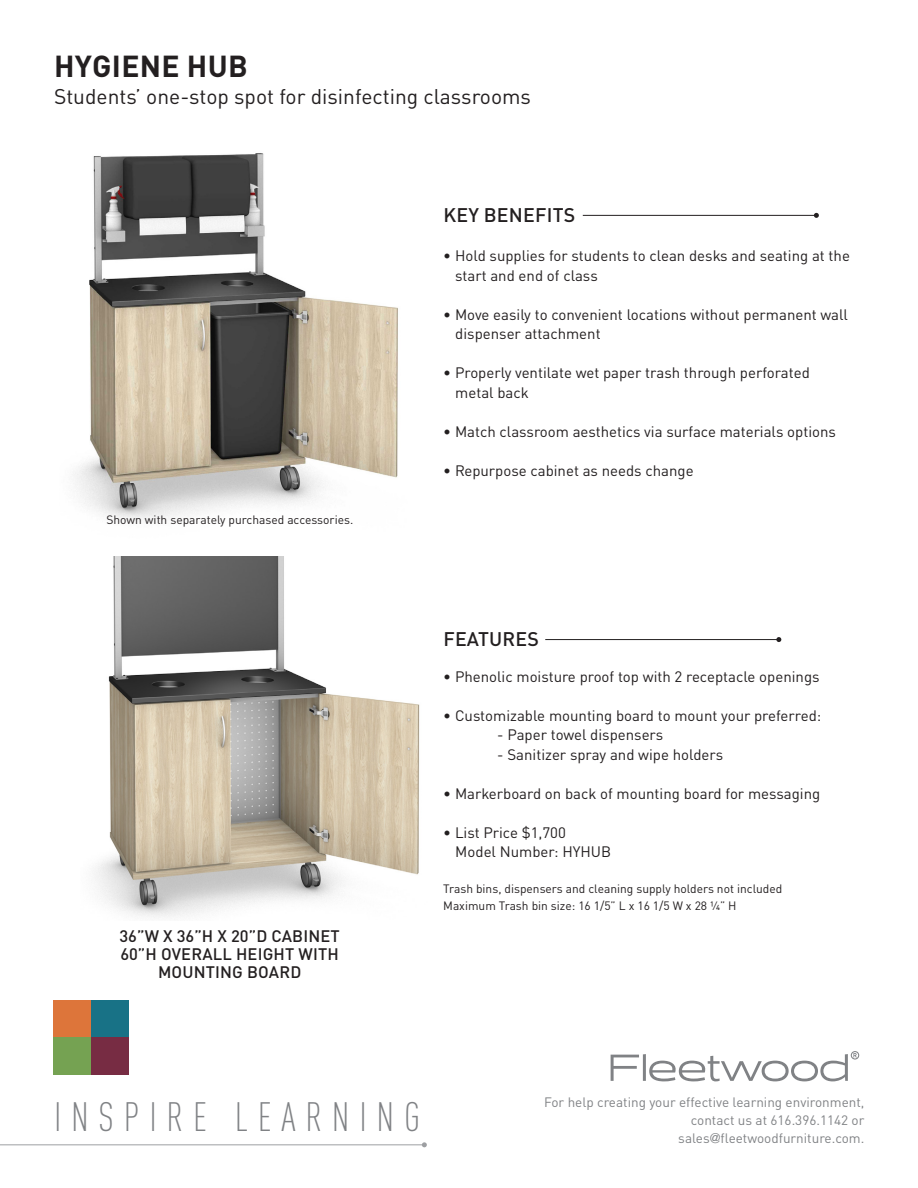
<style>
.page{position:relative;width:918px;height:1188px;background:#fff}
.page>*{position:absolute;margin:0;border:0;box-sizing:border-box;transform-origin:0 0}
.t1{font:300 condensed 40.5px "DINOT";letter-spacing:.24em;color:#808285}
.t2{font:700 30px "DIN Pro";letter-spacing:.01em;color:#231f20}
.t3{font:21px "DIN Pro";color:#231f20}
.t4{font:500 19.5px "DIN Pro";letter-spacing:.01em;color:#231f20}
.t5{font:500 16.5px "DIN Pro";letter-spacing:.01em;color:#231f20}
.t6{font:15px/19.5px "DIN Pro";color:#231f20}
.t7{font:13.5px/18px "DIN Pro";color:#808285;text-align:right}
.t8{font:12px "DIN Pro";color:#231f20}
.s1{font-family:"Helvetica";font-weight:300}
</style>
<div class="page">
<img style="left:94px;top:556px;width:326px;height:362px">
<div style="left:54px;top:1000px;width:37px;height:38px;background:#dd753a"></div>
<div style="left:54px;top:1038px;width:37px;height:37px;background:#75a252"></div>
<div style="left:91px;top:1000px;width:37px;height:38px;background:#187286"></div>
<div style="left:91px;top:1038px;width:37px;height:37px;background:#772c43"></div>
<hr style="left:0;top:1145px;width:424px;height:1px;background:#9d9fa2">
<svg style="left:422px;top:1142px;width:5px;height:5px"></svg>
<img style="left:74px;top:153px;width:324px;height:368px">
<hr style="left:545px;top:639px;width:234px;height:1px;background:#231f20">
<svg style="left:776px;top:637px;width:5px;height:5px"></svg>
<hr style="left:583px;top:215px;width:233px;height:1px;background:#231f20">
<svg style="left:814px;top:213px;width:5px;height:5px"></svg>
<svg style="left:611px;top:1055px;width:28px;height:26px"></svg>
<hr style="left:643px;top:1054px;width:3px;height:27px;background:#808285">
<svg style="left:649px;top:1051px;width:210px;height:30px"></svg>
<p class="t2" style="left:54px;top:41px;width:195px">HYGIENE HUB</p>
<p class="t3" style="left:54px;top:80px;width:479px">Students’ one-stop spot for disinfecting classrooms</p>
<p class="t8" style="left:106px;top:510px;width:248px">Shown with separately purchased accessories.</p>
<p class="t5" style="left:119px;top:923px;width:222px">36”W X 36”H X 20”D CABINET</p>
<p class="t5" style="left:120px;top:941px;width:220px">60”H OVERALL HEIGHT WITH</p>
<p class="t5" style="left:158px;top:959px;width:145px">MOUNTING BOARD</p>
<p class="t4" style="left:443px;top:200px;width:133px">KEY BENEFITS</p>
<p class="t6" style="left:455px;top:245px;width:396px;text-indent:-12px">• Hold supplies for students to clean desks and seating at the start and end of class</p>
<p class="t6" style="left:455px;top:303px;width:394px;text-indent:-12px">• Move easily to convenient locations without permanent wall dispenser attachment</p>
<p class="t6" style="left:443px;top:362px;width:368px">• Properly ventilate wet paper trash through perforated</p>
<p class="t6" style="left:455px;top:381px;width:75px">metal back</p>
<p class="t6" style="left:443px;top:420px;width:394px">• Match classroom aesthetics via surface materials options</p>
<p class="t6" style="left:443px;top:459px;width:252px">• Repurpose cabinet as needs change</p>
<p class="t4" style="left:443px;top:623px;width:97px">FEATURES</p>
<p class="t6" style="left:443px;top:665px;width:378px">• Phenolic moisture proof top with 2 receptacle openings</p>
<p class="t6" style="left:443px;top:704px;width:380px">• Customizable mounting board to mount your preferred:</p>
<p class="t6" style="left:497px;top:723px;width:167px">- Paper towel dispensers</p>
<p class="t6" style="left:497px;top:743px;width:227px">- Sanitizer spray and wipe holders</p>
<p class="t6" style="left:443px;top:782px;width:379px">• Markerboard on back of mounting board for messaging</p>
<p class="t6" style="left:443px;top:821px;width:124px">• List Price $1,700</p>
<p class="t6" style="left:455px;top:840px;width:157px">Model Number: HYHUB</p>
<p class="t8" style="left:443px;top:879px;width:341px">Trash bins, dispensers and cleaning supply holders not included</p>
<p class="t8" style="left:443px;top:896px;width:295px">Maximum Trash bin size: 16 1/5” L x 16 1/5 W x 28 ¼” H</p>
<p class="t1" style="left:54px;top:1094px;width:368px">INSPIRE LEARNING</p>
<p class="t7" style="left:544px;top:1092px;width:322px">For help creating your effective learning environment, contact us at 616.396.1142 or</p>
<p class="t7" style="left:678px;top:1128px;width:188px">sales<span class="s1">@</span>fleetwoodfurniture.com.</p>
</div>
